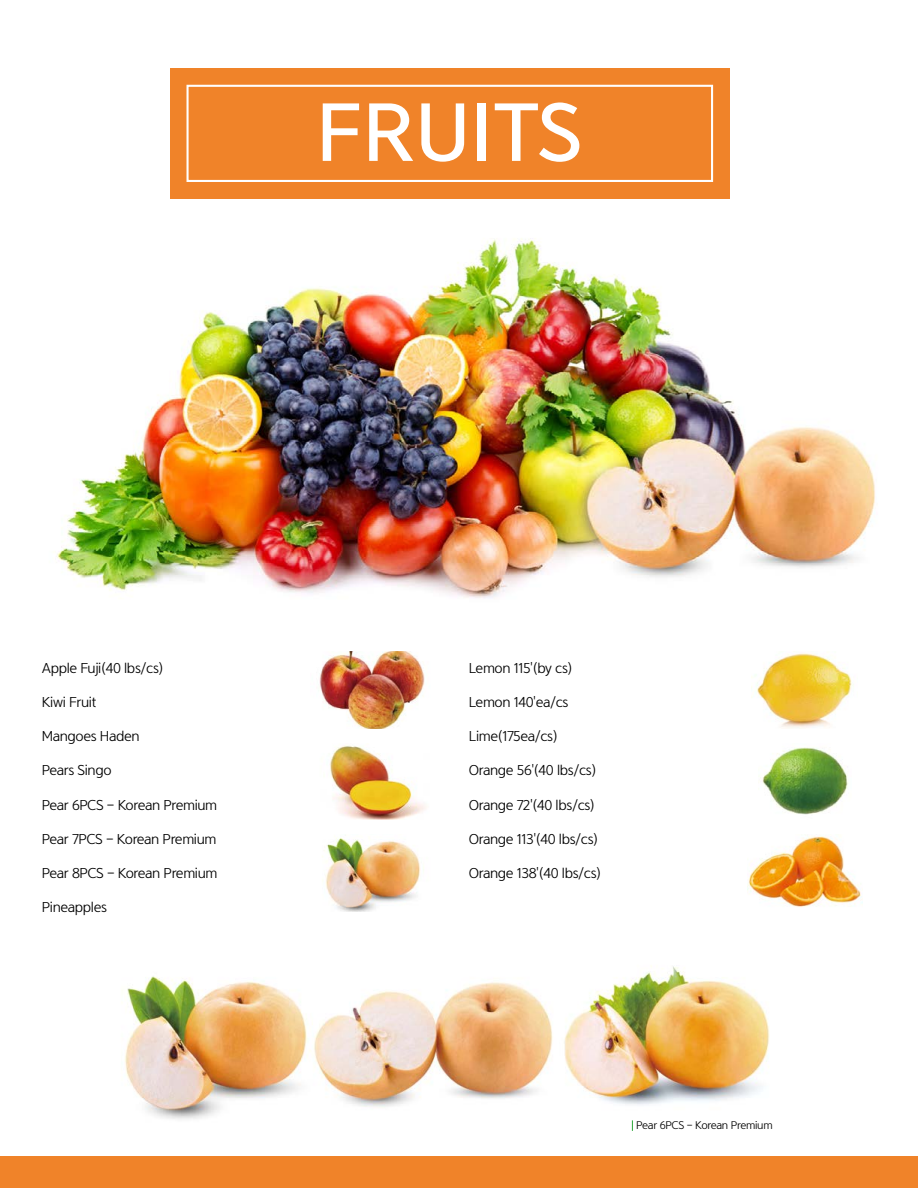
<style>
.page{position:relative;width:918px;height:1188px;background:#fff}
.page>*{position:absolute;margin:0;border:0;box-sizing:border-box;transform-origin:0 0}
.t1{font:72px "Yoon Gothic Pro 770";color:#fff}
.t2{font:13.5px "Yoon Gothic Pro 740";letter-spacing:-.025em;color:#000}
.t3{font:10.5px "Yoon Gothic Pro 740";letter-spacing:-.025em;color:#000}
</style>
<div class="page">
<img style="left:125px;top:966px;width:645px;height:165px">
<img style="left:319px;top:652px;width:106px;height:76px">
<img style="left:330px;top:745px;width:97px;height:75px">
<img style="left:322px;top:837px;width:102px;height:74px">
<img style="left:762px;top:747px;width:86px;height:68px">
<img style="left:747px;top:836px;width:115px;height:71px">
<img style="left:757px;top:653px;width:96px;height:75px">
<img style="left:57px;top:238px;width:818px;height:360px">
<div style="left:170px;top:68px;width:560px;height:131px;background:#f08329"></div>
<div style="left:187px;top:85px;width:526px;height:97px;border:2px solid #fff"></div>
<div style="left:0;top:1157px;width:918px;height:31px;background:#f08329"></div>
<h1 class="t1" style="left:316px;top:83px;width:269px">FRUITS</h1>
<p class="t2" style="left:42px;top:660px;width:123px">Apple Fuji(40 lbs/cs)</p>
<p class="t2" style="left:42px;top:694px;width:56px">Kiwi Fruit</p>
<p class="t2" style="left:42px;top:728px;width:99px">Mangoes Haden</p>
<p class="t2" style="left:42px;top:762px;width:71px">Pears Singo</p>
<p class="t2" style="left:42px;top:796px;width:177px">Pear 6PCS - Korean Premium</p>
<p class="t2" style="left:42px;top:830px;width:176px">Pear 7PCS - Korean Premium</p>
<p class="t2" style="left:42px;top:864px;width:177px">Pear 8PCS - Korean Premium</p>
<p class="t2" style="left:42px;top:898px;width:67px">Pineapples</p>
<p class="t2" style="left:469px;top:660px;width:105px">Lemon 115'(by cs)</p>
<p class="t2" style="left:469px;top:694px;width:101px">Lemon 140'ea/cs</p>
<p class="t2" style="left:469px;top:728px;width:90px">Lime(175ea/cs)</p>
<p class="t2" style="left:469px;top:762px;width:129px">Orange 56'(40 lbs/cs)</p>
<p class="t2" style="left:469px;top:796px;width:128px">Orange 72'(40 lbs/cs)</p>
<p class="t2" style="left:469px;top:830px;width:131px">Orange 113'(40 lbs/cs)</p>
<p class="t2" style="left:469px;top:864px;width:134px">Orange 138'(40 lbs/cs)</p>
<p class="t3" style="left:636px;top:1119px;width:138px">Pear 6PCS - Korean Premium</p>
</div>
